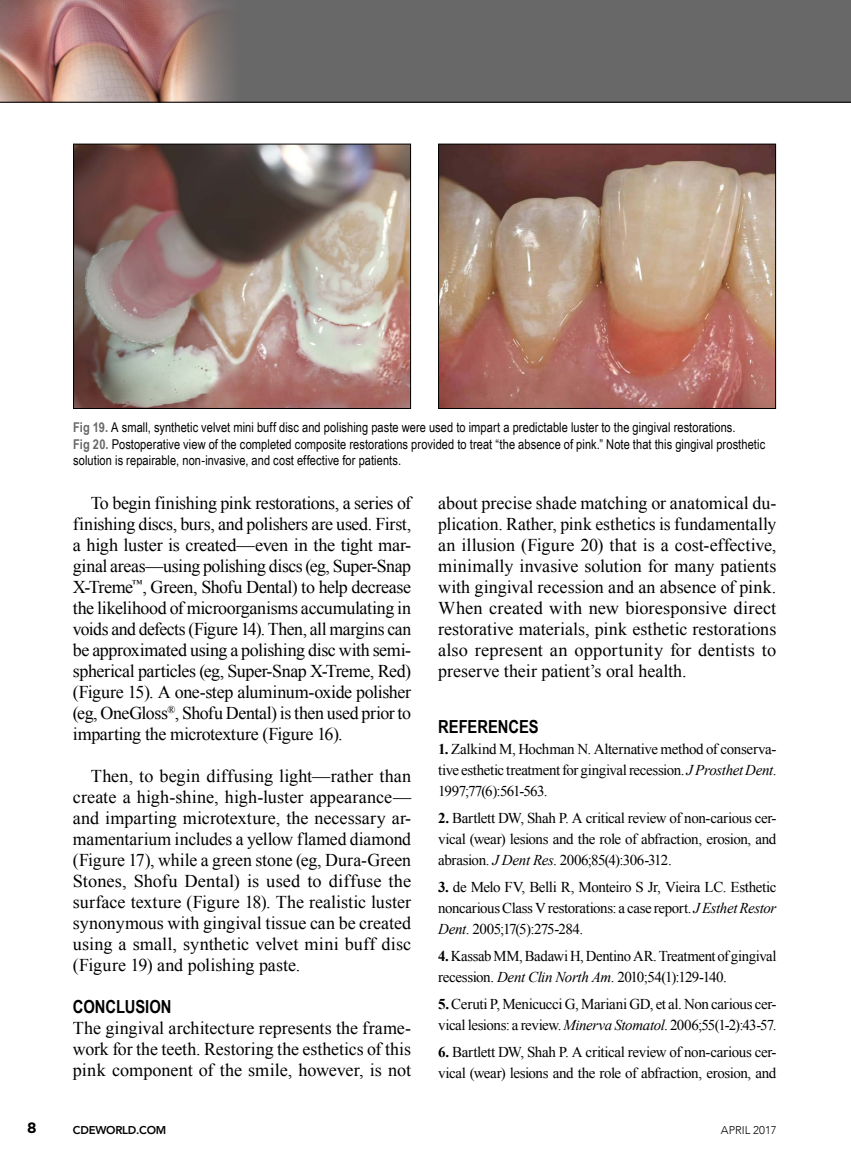
<style>
.page{position:relative;width:851px;height:1175px;background:#fff}
.page>*{position:absolute;margin:0;border:0;box-sizing:border-box;transform-origin:0 0}
.t1{font:18px/21px "Times New Roman";letter-spacing:-.005em;color:#000;text-align:justify}
.t2{font:700 18px "Arial Narrow";color:#000}
.t3{font:15px/21px "Times New Roman";letter-spacing:-.025em;color:#000;text-align:justify}
.t4{font:700 15px "Gotham";color:#000}
.t5{font:13.5px/16.5px "Arial Narrow";letter-spacing:.005em;color:#000}
.t6{font:800 11.25px "Avenir LT Std";letter-spacing:-.02em;color:#000}
.t7{font:300 11.25px "Avenir";color:#000}
.s1{font-weight:700;color:#686868}
.s2{font-weight:700}
.s3{font-style:italic}
</style>
<div class="page">
<img style="left:75px;top:146px;width:334px;height:261px">
<div style="left:73px;top:144px;width:338px;height:265px;border:1px solid #000"></div>
<img style="left:440px;top:146px;width:334px;height:261px">
<div style="left:438px;top:144px;width:338px;height:265px;border:1px solid #000"></div>
<div style="left:0;top:0;width:850px;height:102px;background:#686868"></div>
<img style="left:0;top:0;width:250px;height:102px">
<hr style="left:0;top:102px;width:850px;height:1px;background:#000">
<p class="t5" style="left:73px;top:418px;width:693px"><span class="s1">Fig 19.</span> A small, synthetic velvet mini buff disc and polishing paste were used to impart a predictable luster to the gingival restorations.<br><span class="s1">Fig 20.</span> Postoperative view of the completed composite restorations provided to treat “the absence of pink.” Note that this gingival prosthetic solution is repairable, non-invasive, and cost effective for patients.</p>
<p class="t1" style="left:73px;top:492px;width:340px;text-indent:18px">To begin finishing pink restorations, a series of finishing discs, burs, and polishers are used. First, a high luster is created—even in the tight mar&shy;ginal areas—using polishing discs (eg, Super-Snap X-Treme<sup>™</sup>, Green, Shofu Dental) to help decrease the likelihood of microorganisms accumulating in voids and defects (Figure 14). Then, all margins can be approximated using a polishing disc with semi&shy;spherical particles (eg, Super-Snap X-Treme, Red) (Figure 15). A one-step aluminum-oxide polisher (eg, OneGloss<sup>®</sup>, Shofu Dental) is then used prior to imparting the microtexture (Figure 16).</p>
<p class="t1" style="left:73px;top:765px;width:340px;text-indent:18px">Then, to begin diffusing light—rather than create a high-shine, high-luster appearance— and imparting microtexture, the necessary ar&shy;mamentarium includes a yellow flamed diamond (Figure 17), while a green stone (eg, Dura-Green Stones, Shofu Dental) is used to diffuse the surface texture (Figure 18). The realistic luster synonymous with gingival tissue can be created using a small, synthetic velvet mini buff disc (Figure 19) and polishing paste.</p>
<p class="t2" style="left:73px;top:993px;width:100px">CONCLUSION</p>
<p class="t1" style="left:73px;top:1017px;width:340px">The gingival architecture represents the frame&shy;work for the teeth. Restoring the esthetics of this pink component of the smile, however, is not</p>
<p class="t1" style="left:438px;top:492px;width:340px">about precise shade matching or anatomical du&shy;plication. Rather, pink esthetics is fundamentally an illusion (Figure 20) that is a cost-effective, minimally invasive solution for many patients with gingival recession and an absence of pink.<br>When created with new bioresponsive direct restorative materials, pink esthetic restorations also represent an opportunity for dentists to preserve their patient’s oral health.</p>
<p class="t2" style="left:438px;top:712px;width:102px">REFERENCES</p>
<p class="t3" style="left:438px;top:738px;width:340px"><span class="s2">1.</span> Zalkind M, Hochman N. Alternative method of conserva&shy;tive esthetic treatment for gingival recession. <span class="s3">J Prosthet Dent</span>.<br>1997;77(6):561-563.</p>
<p class="t3" style="left:438px;top:807px;width:340px"><span class="s2">2.</span> Bartlett DW, Shah P. A critical review of non-carious cer&shy;vical (wear) lesions and the role of abfraction, erosion, and abrasion. <span class="s3">J Dent Res</span>. 2006;85(4):306-312.</p>
<p class="t3" style="left:438px;top:876px;width:340px"><span class="s2">3.</span> de Melo FV, Belli R, Monteiro S Jr, Vieira LC. Esthetic noncarious Class V restorations: a case report. <span class="s3">J Esthet Restor Dent</span>. 2005;17(5):275-284.</p>
<p class="t3" style="left:438px;top:945px;width:340px"><span class="s2">4.</span> Kassab MM, Badawi H, Dentino AR. Treatment of gingival recession. <span class="s3">Dent Clin North Am</span>. 2010;54(1):129-140.</p>
<p class="t3" style="left:438px;top:993px;width:340px"><span class="s2">5.</span> Ceruti P, Menicucci G, Mariani GD, et al. Non carious cer&shy;vical lesions: a review. <span class="s3">Minerva Stomatol</span>. 2006;55(1-2):43-57.</p>
<p class="t3" style="left:438px;top:1041px;width:340px"><span class="s2">6.</span> Bartlett DW, Shah P. A critical review of non-carious cer&shy;vical (wear) lesions and the role of abfraction, erosion, and</p>
<p class="t4" style="left:27px;top:1117px;width:11px">8</p>
<p class="t6" style="left:73px;top:1123px;width:95px">CDEWORLD.COM</p>
<p class="t7" style="left:721px;top:1123px;width:57px">APRIL 2017</p>
</div>
